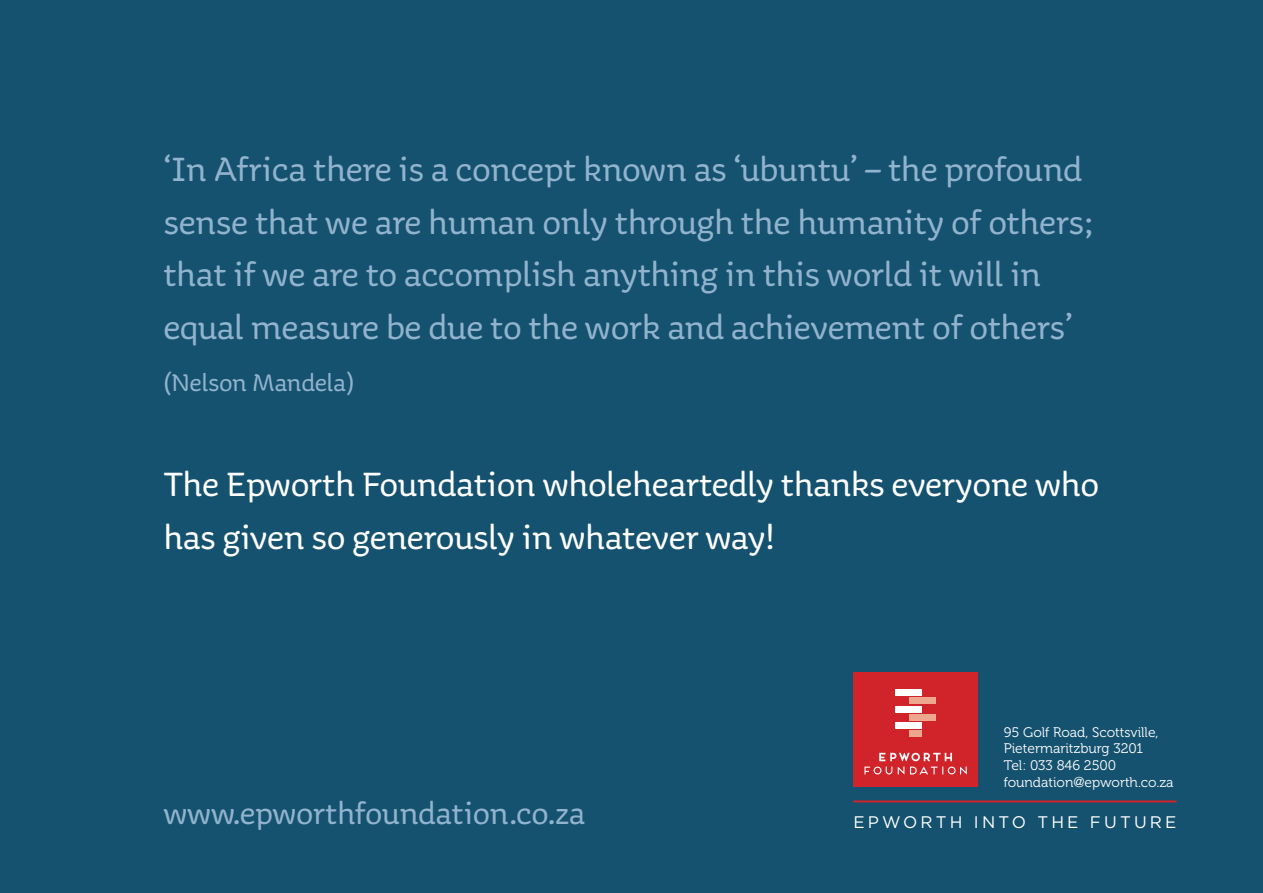
<style>
.page{position:relative;width:1263px;height:893px;background:#15526f}
.page>*{position:absolute;margin:0;border:0;box-sizing:border-box;transform-origin:0 0}
.t1{font:36.75px/52.5px "Aniuk";color:#92b3cd}
.t2{font:36.75px/52.5px "Aniuk";color:#fff}
.t3{font:33.75px "Aniuk";color:#92b3cd}
.t4{font:26.25px "Aniuk";color:#92b3cd}
.t5{font:16.8px "Gotham";letter-spacing:.19em;color:#fff}
.t6{font:13.8px/16.6px "Museo 300";color:#fff}
.s1{font-family:"Helvetica";font-weight:300}
</style>
<div class="page">
<hr style="left:853px;top:800px;width:323px;height:2px;background:#d1232a">
<div style="left:853px;top:672px;width:125px;height:115px;background:#d1232a"></div>
<svg style="left:864px;top:753px;width:103px;height:21px"></svg>
<div style="left:895px;top:689px;width:26px;height:7px;background:#fff"></div>
<div style="left:909px;top:697px;width:26px;height:7px;background:#eea78e"></div>
<div style="left:895px;top:706px;width:26px;height:6px;background:#fff"></div>
<div style="left:909px;top:714px;width:26px;height:7px;background:#eea78e"></div>
<div style="left:895px;top:722px;width:26px;height:7px;background:#fff"></div>
<div style="left:909px;top:730px;width:12px;height:7px;background:#eea78e"></div>
<p class="t1" style="left:164px;top:143px;width:931px">‘In Africa there is a concept known as ‘ubuntu’ – the profound sense that we are human only through the humanity of others; that if we are to accomplish anything in this world it will in equal measure be due to the work and achievement of others’</p>
<p class="t4" style="left:164px;top:367px;width:192px">(Nelson Mandela)</p>
<p class="t2" style="left:164px;top:458px;width:937px">The Epworth Foundation wholeheartedly thanks everyone who has given so generously in whatever way!</p>
<p class="t3" style="left:164px;top:793px;width:423px">www.epworthfoundation.co.za</p>
<p class="t6" style="left:1004px;top:724px;width:171px">95 Golf Road, Scottsville,<br>Pietermaritzburg 3201<br>Tel: 033 846 2500 foundation<span class="s1">@</span>epworth.co.za</p>
<p class="t5" style="left:853px;top:812px;width:325px">EPWORTH INTO THE FUTURE</p>
</div>
